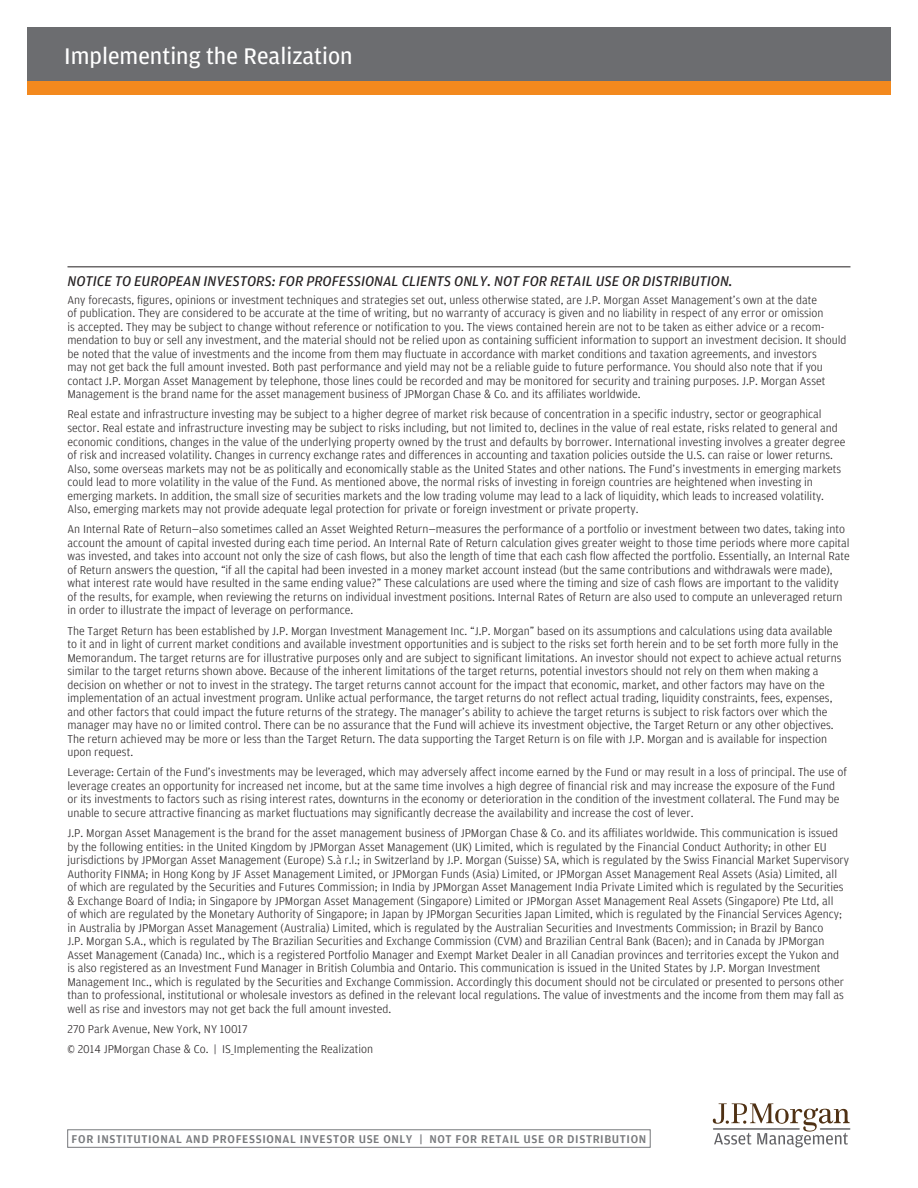
<style>
.page{position:relative;width:918px;height:1188px;background:#fff}
.page>*{position:absolute;margin:0;border:0;box-sizing:border-box;transform-origin:0 0}
.t1{font:24px "Amplitude";color:#fff}
.Disclaimer__1st_Para{font:italic 15px "Amplitude";color:#231f20}
.Disclaimer__Addition{font:300 12px/13.5px "Amplitude";color:#231f20}
.FOR_INST_L_AND_PROF{font:500 12px "Amplitude";letter-spacing:.05em;color:#76787b}
</style>
<div class="page">
<div style="left:27px;top:27px;width:864px;height:54px;background:#6c6d70"></div>
<div style="left:27px;top:81px;width:864px;height:13px;background:#f3891e"></div>
<svg style="left:713px;top:1103px;width:137px;height:44px"></svg>
<hr style="left:821px;top:1128px;width:29px;height:2px;background:#636366">
<hr style="left:714px;top:1128px;width:85px;height:2px;background:#636366">
<div style="left:68px;top:1130px;width:582px;height:18px;border:1px solid #76787b"></div>
<hr style="left:67px;top:267px;width:783px;height:1px;background:#231f20">
<h1 class="t1" style="left:64px;top:41px;width:290px">Implementing the Realization</h1>
<p class="Disclaimer__1st_Para" style="left:67px;top:273px;width:667px">NOTICE TO EUROPEAN INVESTORS: FOR PROFESSIONAL CLIENTS ONLY. NOT FOR RETAIL USE OR DISTRIBUTION.</p>
<p class="Disclaimer__Addition" style="left:67px;top:293px;width:781px">Any forecasts, figures, opinions or investment techniques and strategies set out, unless otherwise stated, are J.P. Morgan Asset Management’s own at the date<br>of publication. They are considered to be accurate at the time of writing, but no warranty of accuracy is given and no liability in respect of any error or omission<br>is accepted. They may be subject to change without reference or notification to you. The views contained herein are not to be taken as either advice or a recom&shy;mendation to buy or sell any investment, and the material should not be relied upon as containing sufficient information to support an investment decision. It should be noted that the value of investments and the income from them may fluctuate in accordance with market conditions and taxation agreements, and investors<br>may not get back the full amount invested. Both past performance and yield may not be a reliable guide to future performance. You should also note that if you contact J.P. Morgan Asset Management by telephone, those lines could be recorded and may be monitored for security and training purposes. J.P. Morgan Asset Management is the brand name for the asset management business of JPMorgan Chase &amp; Co. and its affiliates worldwide.</p>
<p class="Disclaimer__Addition" style="left:67px;top:407px;width:779px">Real estate and infrastructure investing may be subject to a higher degree of market risk because of concentration in a specific industry, sector or geographical sector. Real estate and infrastructure investing may be subject to risks including, but not limited to, declines in the value of real estate, risks related to general and economic conditions, changes in the value of the underlying property owned by the trust and defaults by borrower. International investing involves a greater degree of risk and increased volatility. Changes in currency exchange rates and differences in accounting and taxation policies outside the U.S. can raise or lower returns.<br>Also, some overseas markets may not be as politically and economically stable as the United States and other nations. The Fund’s investments in emerging markets could lead to more volatility in the value of the Fund. As mentioned above, the normal risks of investing in foreign countries are heightened when investing in emerging markets. In addition, the small size of securities markets and the low trading volume may lead to a lack of liquidity, which leads to increased volatility.<br>Also, emerging markets may not provide adequate legal protection for private or foreign investment or private property.</p>
<p class="Disclaimer__Addition" style="left:67px;top:522px;width:784px">An Internal Rate of Return—also sometimes called an Asset Weighted Return—measures the performance of a portfolio or investment between two dates, taking into account the amount of capital invested during each time period. An Internal Rate of Return calculation gives greater weight to those time periods where more capital was invested, and takes into account not only the size of cash flows, but also the length of time that each cash flow affected the portfolio. Essentially, an Internal Rate of Return answers the question, “if all the capital had been invested in a money market account instead (but the same contributions and withdrawals were made), what interest rate would have resulted in the same ending value?” These calculations are used where the timing and size of cash flows are important to the validity of the results, for example, when reviewing the returns on individual investment positions. Internal Rates of Return are also used to compute an unleveraged return in order to illustrate the impact of leverage on performance.</p>
<p class="Disclaimer__Addition" style="left:67px;top:623px;width:775px">The Target Return has been established by J.P. Morgan Investment Management Inc. “J.P. Morgan” based on its assumptions and calculations using data available to it and in light of current market conditions and available investment opportunities and is subject to the risks set forth herein and to be set forth more fully in the Memorandum. The target returns are for illustrative purposes only and are subject to significant limitations. An investor should not expect to achieve actual returns similar to the target returns shown above. Because of the inherent limitations of the target returns, potential investors should not rely on them when making a decision on whether or not to invest in the strategy. The target returns cannot account for the impact that economic, market, and other factors may have on the implementation of an actual investment program. Unlike actual performance, the target returns do not reflect actual trading, liquidity constraints, fees, expenses, and other factors that could impact the future returns of the strategy. The manager’s ability to achieve the target returns is subject to risk factors over which the manager may have no or limited control. There can be no assurance that the Fund will achieve its investment objective, the Target Return or any other objectives.<br>The return achieved may be more or less than the Target Return. The data supporting the Target Return is on file with J.P. Morgan and is available for inspection upon request.</p>
<p class="Disclaimer__Addition" style="left:67px;top:765px;width:781px">Leverage: Certain of the Fund’s investments may be leveraged, which may adversely affect income earned by the Fund or may result in a loss of principal. The use of leverage creates an opportunity for increased net income, but at the same time involves a high degree of financial risk and may increase the exposure of the Fund or its investments to factors such as rising interest rates, downturns in the economy or deterioration in the condition of the investment collateral. The Fund may be unable to secure attractive financing as market fluctuations may significantly decrease the availability and increase the cost of lever.</p>
<p class="Disclaimer__Addition" style="left:67px;top:826px;width:783px">J.P. Morgan Asset Management is the brand for the asset management business of JPMorgan Chase &amp; Co. and its affiliates worldwide. This communication is issued by the following entities: in the United Kingdom by JPMorgan Asset Management (UK) Limited, which is regulated by the Financial Conduct Authority; in other EU jurisdictions by JPMorgan Asset Management (Europe) S.à r.l.; in Switzerland by J.P. Morgan (Suisse) SA, which is regulated by the Swiss Financial Market Supervisory Authority FINMA; in Hong Kong by JF Asset Management Limited, or JPMorgan Funds (Asia) Limited, or JPMorgan Asset Management Real Assets (Asia) Limited, all of which are regulated by the Securities and Futures Commission; in India by JPMorgan Asset Management India Private Limited which is regulated by the Securities &amp; Exchange Board of India; in Singapore by JPMorgan Asset Management (Singapore) Limited or JPMorgan Asset Management Real Assets (Singapore) Pte Ltd, all<br>of which are regulated by the Monetary Authority of Singapore; in Japan by JPMorgan Securities Japan Limited, which is regulated by the Financial Services Agency; in Australia by JPMorgan Asset Management (Australia) Limited, which is regulated by the Australian Securities and Investments Commission; in Brazil by Banco<br>J.P. Morgan S.A., which is regulated by The Brazilian Securities and Exchange Commission (CVM) and Brazilian Central Bank (Bacen); and in Canada by JPMorgan Asset Management (Canada) Inc., which is a registered Portfolio Manager and Exempt Market Dealer in all Canadian provinces and territories except the Yukon and is also registered as an Investment Fund Manager in British Columbia and Ontario. This communication is issued in the United States by J.P. Morgan Investment Management Inc., which is regulated by the Securities and Exchange Commission. Accordingly this document should not be circulated or presented to persons other than to professional, institutional or wholesale investors as defined in the relevant local regulations. The value of investments and the income from them may fall as well as rise and investors may not get back the full amount invested.</p>
<p class="Disclaimer__Addition" style="left:67px;top:1022px;width:182px">270 Park Avenue, New York, NY 10017</p>
<p class="Disclaimer__Addition" style="left:67px;top:1042px;width:307px">© 2014 JPMorgan Chase &amp; Co. | IS_Implementing the Realization</p>
<p class="FOR_INST_L_AND_PROF" style="left:72px;top:1132px;width:576px">FOR INSTITUTIONAL AND PROFESSIONAL INVESTOR USE ONLY | NOT FOR RETAIL USE OR DISTRIBUTION</p>
</div>
